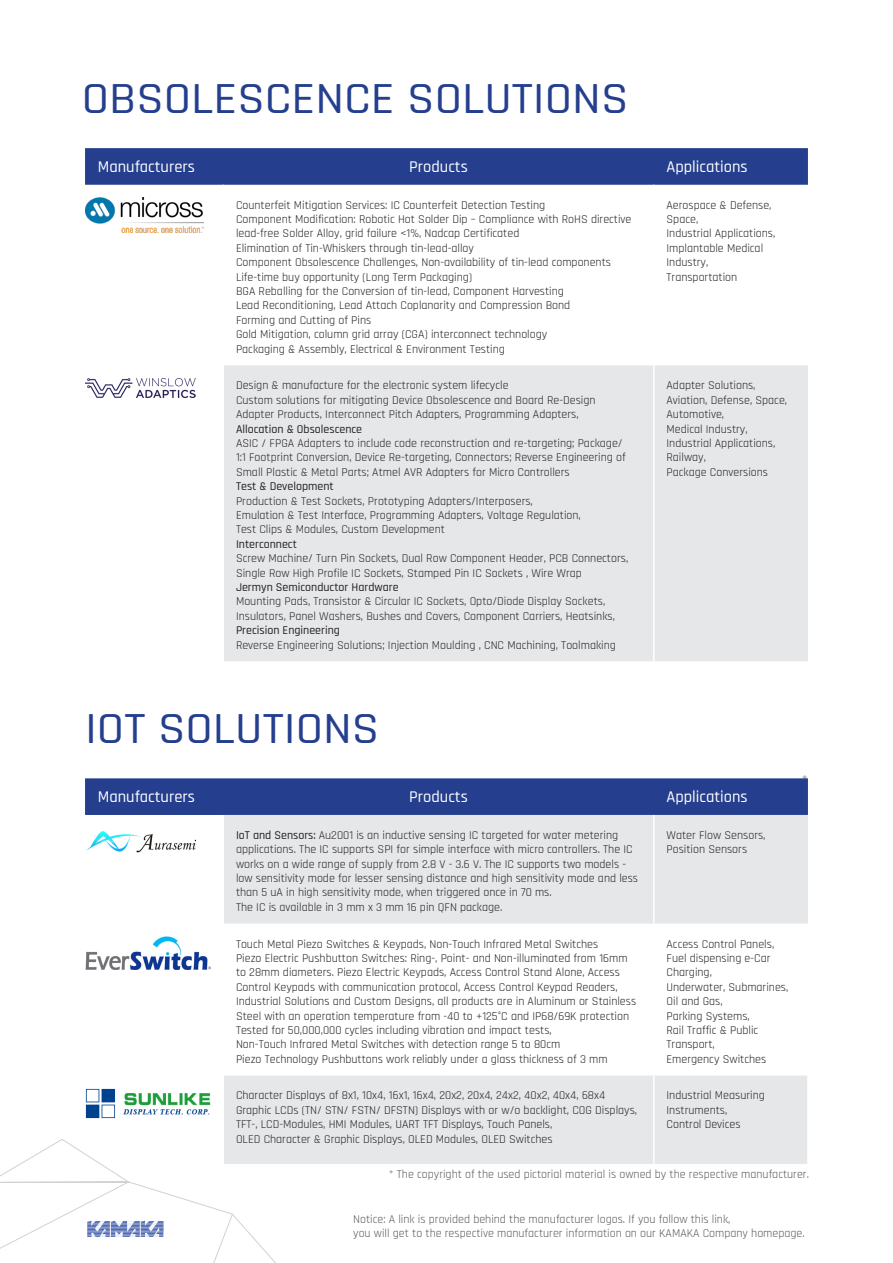
<style>
.page{position:relative;width:893px;height:1263px;background:#fff}
.page>*{position:absolute;margin:0;border:0;box-sizing:border-box;transform-origin:0 0}
.t1{font:500 45px "Rajdhani";color:#253f8e;scale:1.1 1}
.t2{font:500 16.5px "Rajdhani";color:#fff}
.t3{font:15px "Rajdhani";color:#57585a}
.t4{font:12px/14.4px "Rajdhani";color:#231f20}
.t5{font:12px "Rajdhani";color:#57585a}
.t6{font:500 12px "Rajdhani";color:#231f20}
.s1{font-weight:500}
</style>
<div class="page">
<svg style="left:0;top:1139px;width:276px;height:124px"></svg>
<div style="left:85px;top:148px;width:723px;height:37px;background:#253f8e"></div>
<div style="left:224px;top:365px;width:584px;height:296px;background:#e6e7e9"></div>
<hr style="left:653px;top:365px;width:1px;height:296px;background:#fff">
<img style="left:85px;top:198px;width:118px;height:34px">
<img style="left:85px;top:378px;width:111px;height:20px">
<div style="left:85px;top:778px;width:723px;height:37px;background:#253f8e"></div>
<div style="left:224px;top:815px;width:584px;height:109px;background:#e6e7e9"></div>
<div style="left:224px;top:1075px;width:583px;height:89px;background:#e6e7e9"></div>
<hr style="left:653px;top:815px;width:1px;height:109px;background:#fff">
<hr style="left:222px;top:1075px;width:2px;height:89px;background:#fff">
<hr style="left:653px;top:1075px;width:1px;height:89px;background:#fff">
<img style="left:87px;top:831px;width:109px;height:22px">
<img style="left:85px;top:936px;width:126px;height:34px">
<img style="left:85px;top:1088px;width:126px;height:31px">
<p class="t1" style="left:82px;top:73px;width:498px">OBSOLESCENCE SOLUTIONS</p>
<p class="t2" style="left:98px;top:157px;width:99px">Manufacturers</p>
<p class="t2" style="left:409px;top:157px;width:60px">Products</p>
<p class="t2" style="left:666px;top:157px;width:83px">Applications</p>
<p class="t4" style="left:236px;top:198px;width:311px">Counterfeit Mitigation Services: IC Counterfeit Detection Testing</p>
<p class="t4" style="left:236px;top:212px;width:397px">Component Modification: Robotic Hot Solder Dip – Compliance with RoHS directive lead-free Solder Alloy, grid failure &lt;1%, Nadcap Certificated</p>
<p class="t4" style="left:236px;top:241px;width:239px">Elimination of Tin-Whiskers through tin-lead-alloy</p>
<p class="t4" style="left:236px;top:256px;width:376px">Component Obsolescence Challenges, Non-availability of tin-lead components</p>
<p class="t4" style="left:236px;top:270px;width:238px">Life-time buy opportunity (Long Term Packaging)</p>
<p class="t4" style="left:236px;top:284px;width:329px">BGA Reballing for the Conversion of tin-lead, Component Harvesting</p>
<p class="t4" style="left:236px;top:299px;width:336px">Lead Reconditioning, Lead Attach Coplanarity and Compression Bond</p>
<p class="t4" style="left:236px;top:313px;width:137px">Forming and Cutting of Pins</p>
<p class="t4" style="left:236px;top:328px;width:313px">Gold Mitigation, column grid array (CGA) interconnect technology</p>
<p class="t4" style="left:236px;top:342px;width:270px">Packaging &amp; Assembly, Electrical &amp; Environment Testing</p>
<p class="t4" style="left:666px;top:198px;width:107px">Aerospace &amp; Defense,</p>
<p class="t4" style="left:666px;top:212px;width:33px">Space,</p>
<p class="t4" style="left:666px;top:227px;width:110px">Industrial Applications,</p>
<p class="t4" style="left:666px;top:241px;width:98px">Implantable Medical<br>Industry,</p>
<p class="t4" style="left:666px;top:270px;width:72px">Transportation</p>
<p class="t4" style="left:236px;top:379px;width:274px">Design &amp; manufacture for the electronic system lifecycle</p>
<p class="t4" style="left:236px;top:393px;width:361px">Custom solutions for mitigating Device Obsolescence and Board Re-Design</p>
<p class="t4" style="left:236px;top:407px;width:344px">Adapter Products, Interconnect Pitch Adapters, Programming Adapters,</p>
<p class="t6" style="left:236px;top:422px;width:128px">Allocation &amp; Obsolescence</p>
<p class="t4" style="left:236px;top:436px;width:391px">ASIC / FPGA Adapters to include code reconstruction and re-targeting; Package/<br>1:1 Footprint Conversion, Device Re-targeting, Connectors; Reverse Engineering of<br>Small Plastic &amp; Metal Parts; Atmel AVR Adapters for Micro Controllers</p>
<p class="t6" style="left:236px;top:479px;width:99px">Test &amp; Development</p>
<p class="t4" style="left:236px;top:494px;width:298px">Production &amp; Test Sockets, Prototyping Adapters/Interposers,</p>
<p class="t4" style="left:236px;top:508px;width:346px">Emulation &amp; Test Interface, Programming Adapters, Voltage Regulation,</p>
<p class="t4" style="left:236px;top:523px;width:211px">Test Clips &amp; Modules, Custom Development</p>
<p class="t6" style="left:236px;top:537px;width:62px">Interconnect</p>
<p class="t4" style="left:236px;top:551px;width:394px">Screw Machine/ Turn Pin Sockets, Dual Row Component Header, PCB Connectors,</p>
<p class="t4" style="left:236px;top:566px;width:347px">Single Row High Profile IC Sockets, Stamped Pin IC Sockets , Wire Wrap</p>
<p class="t6" style="left:236px;top:580px;width:164px">Jermyn Semiconductor Hardware</p>
<p class="t4" style="left:236px;top:595px;width:371px">Mounting Pads, Transistor &amp; Circular IC Sockets, Opto/Diode Display Sockets,</p>
<p class="t4" style="left:236px;top:609px;width:381px">Insulators, Panel Washers, Bushes and Covers, Component Carriers, Heatsinks,</p>
<p class="t6" style="left:236px;top:623px;width:105px">Precision Engineering</p>
<p class="t4" style="left:236px;top:638px;width:381px">Reverse Engineering Solutions; Injection Moulding , CNC Machining, Toolmaking</p>
<p class="t4" style="left:666px;top:379px;width:91px">Adapter Solutions,</p>
<p class="t4" style="left:666px;top:393px;width:122px">Aviation, Defense, Space,</p>
<p class="t4" style="left:666px;top:407px;width:59px">Automotive,</p>
<p class="t4" style="left:666px;top:422px;width:83px">Medical Industry,</p>
<p class="t4" style="left:666px;top:436px;width:110px">Industrial Applications,</p>
<p class="t4" style="left:666px;top:451px;width:41px">Railway,</p>
<p class="t4" style="left:666px;top:465px;width:103px">Package Conversions</p>
<p class="t1" style="left:85px;top:702px;width:269px">IOT SOLUTIONS</p>
<p class="t2" style="left:98px;top:787px;width:99px">Manufacturers</p>
<p class="t2" style="left:409px;top:787px;width:60px">Products</p>
<p class="t2" style="left:666px;top:787px;width:83px">Applications</p>
<p class="t4" style="left:236px;top:828px;width:404px"><span class="s1">IoT and Sensors:</span> Au2001 is an inductive sensing IC targeted for water metering applications. The IC supports SPI for simple interface with micro controllers. The IC works on a wide range of supply from 2.8 V - 3.6 V. The IC supports two models - low sensitivity mode for lesser sensing distance and high sensitivity mode and less than 5 uA in high sensitivity mode, when triggered once in 70 ms.</p>
<p class="t4" style="left:236px;top:900px;width:268px">The IC is available in 3 mm x 3 mm 16 pin QFN package.</p>
<p class="t4" style="left:666px;top:828px;width:101px">Water Flow Sensors,</p>
<p class="t4" style="left:666px;top:843px;width:82px">Position Sensors</p>
<p class="t4" style="left:236px;top:937px;width:364px">Touch Metal Piezo Switches &amp; Keypads, Non-Touch Infrared Metal Switches</p>
<p class="t4" style="left:236px;top:951px;width:402px">Piezo Electric Pushbutton Switches: Ring-, Point- and Non-illuminated from 16mm to 28mm diameters. Piezo Electric Keypads, Access Control Stand Alone, Access Control Keypads with communication protocol, Access Control Keypad Readers, Industrial Solutions and Custom Designs, all products are in Aluminum or Stainless Steel with an operation temperature from -40 to +125°C and IP68/69K protection</p>
<p class="t4" style="left:236px;top:1023px;width:317px">Tested for 50,000,000 cycles including vibration and impact tests,</p>
<p class="t4" style="left:236px;top:1038px;width:326px">Non-Touch Infrared Metal Switches with detection range 5 to 80cm</p>
<p class="t4" style="left:236px;top:1052px;width:373px">Piezo Technology Pushbuttons work reliably under a glass thickness of 3 mm</p>
<p class="t4" style="left:236px;top:1089px;width:371px">Character Displays of 8x1, 10x4, 16x1, 16x4, 20x2, 20x4, 24x2, 40x2, 40x4, 68x4</p>
<p class="t4" style="left:236px;top:1103px;width:403px">Graphic LCDs (TN/ STN/ FSTN/ DFSTN) Displays with or w/o backlight, COG Displays,</p>
<p class="t4" style="left:236px;top:1117px;width:318px">TFT-, LCD-Modules, HMI Modules, UART TFT Displays, Touch Panels,</p>
<p class="t4" style="left:236px;top:1132px;width:318px">OLED Character &amp; Graphic Displays, OLED Modules, OLED Switches</p>
<p class="t4" style="left:666px;top:937px;width:109px">Access Control Panels,</p>
<p class="t4" style="left:666px;top:951px;width:105px">Fuel dispensing e-Car<br>Charging,</p>
<p class="t4" style="left:666px;top:980px;width:123px">Underwater, Submarines,</p>
<p class="t4" style="left:666px;top:994px;width:58px">Oil and Gas,</p>
<p class="t4" style="left:666px;top:1009px;width:85px">Parking Systems,</p>
<p class="t4" style="left:666px;top:1023px;width:93px">Rail Traffic &amp; Public<br>Transport,</p>
<p class="t4" style="left:666px;top:1052px;width:101px">Emergency Switches</p>
<p class="t4" style="left:666px;top:1089px;width:100px">Industrial Measuring<br>Instruments,</p>
<p class="t4" style="left:666px;top:1117px;width:76px">Control Devices</p>
<p class="t3" style="left:802px;top:771px;width:8px">*</p>
<p class="t5" style="left:389px;top:1167px;width:422px">* The copyright of the used pictorial material is owned by the respective manufacturer.</p>
<p class="t5" style="left:353px;top:1212px;width:379px">Notice: A link is provided behind the manufacturer logos. If you follow this link,</p>
<p class="t5" style="left:353px;top:1226px;width:453px">you will get to the respective manufacturer information on our KAMAKA Company homepage.</p>
</div>
